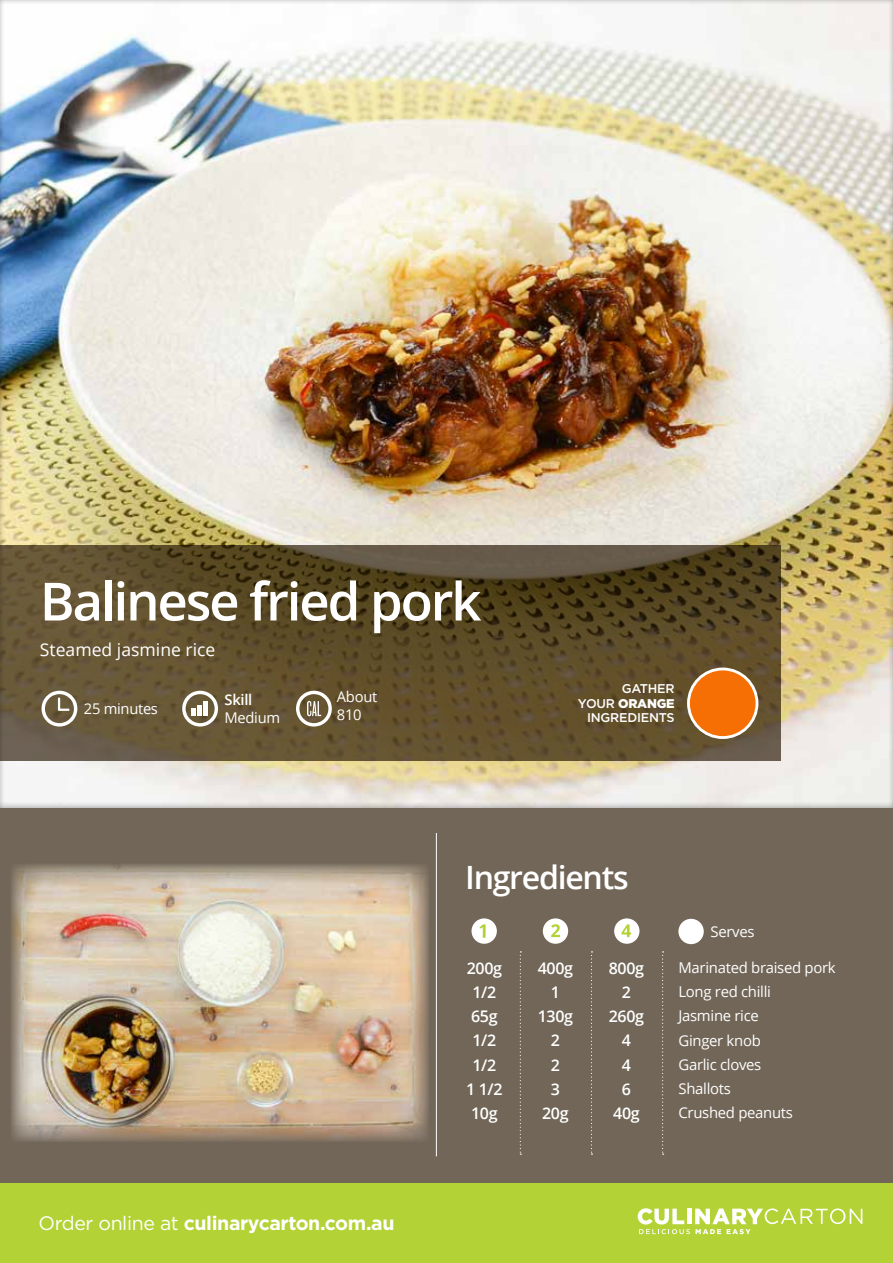
<style>
.page{position:relative;width:893px;height:1263px;background:#fff}
.page>*{position:absolute;margin:0;border:0;box-sizing:border-box;transform-origin:0 0}
.t1{font:600 52.65px "Open Sans";letter-spacing:-.04em;color:#fff}
.t2{font:600 32.1px "Open Sans";letter-spacing:-.04em;color:#fff}
.t3{font:700 19.5px "Gotham";letter-spacing:-.02em;color:#fff}
.t4{font:17.55px "Open Sans";color:#fff}
.t5{font:600 16.05px/24px "Open Sans";letter-spacing:-.02em;color:#fff;text-align:center}
.t6{font:14.85px/24px "Open Sans";letter-spacing:-.02em;color:#fff}
.t7{font:14.7px/17.7px "Open Sans";letter-spacing:-.02em;color:#fff}
.t8{font:600 14.7px "Open Sans";letter-spacing:-.02em;color:#fff}
.t9{font:500 12.6px/14.7px "Gotham";letter-spacing:-.02em;color:#fff;text-align:right}
.s1{font-weight:900}
.s2{font-weight:400}
</style>
<div class="page">
<div style="left:0;top:0;width:893px;height:863px;background:#000;opacity:.5"></div>
<div style="left:0;top:808px;width:893px;height:455px;background:#716658"></div>
<svg style="left:0;top:545px;width:781px;height:216px;background:#5d4e2d"></svg>
<div style="left:0;top:1183px;width:893px;height:80px;background:#b3d235"></div>
<svg style="left:638px;top:1208px;width:224px;height:26px"></svg>
<div style="left:471px;top:918px;width:26px;height:26px;background:#fff;border-radius:50%"></div>
<div style="left:543px;top:918px;width:25px;height:26px;background:#fff;border-radius:50%"></div>
<div style="left:614px;top:918px;width:25px;height:26px;background:#fff;border-radius:50%"></div>
<svg style="left:621px;top:924px;width:10px;height:13px"></svg>
<svg style="left:551px;top:924px;width:9px;height:13px"></svg>
<svg style="left:479px;top:924px;width:7px;height:14px"></svg>
<svg style="left:520px;top:951px;width:1px;height:204px"></svg>
<svg style="left:662px;top:951px;width:2px;height:204px"></svg>
<svg style="left:591px;top:951px;width:1px;height:204px"></svg>
<hr style="left:436px;top:833px;width:1px;height:323px;background:#fff">
<svg style="left:182px;top:691px;width:36px;height:35px"></svg>
<hr style="left:198px;top:705px;width:4px;height:11px;background:#fff">
<hr style="left:203px;top:701px;width:4px;height:15px;background:#fff">
<svg style="left:296px;top:691px;width:36px;height:35px"></svg>
<svg style="left:42px;top:691px;width:35px;height:35px"></svg>
<img style="left:11px;top:864px;width:418px;height:278px">
<div style="left:688px;top:669px;width:69px;height:68px;background:#f56f04;border-radius:50%"></div>
<div style="left:687px;top:667px;width:71px;height:72px;border:3px solid #fff;border-radius:50%"></div>
<div style="left:678px;top:919px;width:26px;height:25px;background:#fff;border-radius:50%"></div>
<h1 class="t1" style="left:40px;top:565px;width:443px">Balinese fried pork</h1>
<p class="t4" style="left:40px;top:637px;width:177px">Steamed jasmine rice</p>
<p class="t8" style="left:225px;top:690px;width:29px">Skill</p>
<p class="t7" style="left:225px;top:708px;width:57px">Medium</p>
<p class="t7" style="left:337px;top:687px;width:42px">About<br>810</p>
<p class="t7" style="left:84px;top:700px;width:76px">25 minutes</p>
<p class="t9" style="left:578px;top:681px;width:98px">GATHER<br>YOUR <span class="s1">ORANGE<br></span>INGREDIENTS</p>
<h3 class="t3" style="left:38px;top:1212px;width:357px"><span class="s2">Order online at</span> culinarycarton.com.au</h3>
<h2 class="t2" style="left:465px;top:855px;width:165px">Ingredients</h2>
<p class="t5" style="left:466px;top:956px;width:38px">200g<br>1/2<br>65g<br>1/2<br>1/2<br>1 1/2<br>10g</p>
<p class="t5" style="left:538px;top:956px;width:37px">400g<br>1<br>130g<br>2<br>2<br>3<br>20g</p>
<p class="t5" style="left:609px;top:956px;width:37px">800g<br>2<br>260g<br>4<br>4<br>6<br>40g</p>
<p class="t6" style="left:710px;top:919px;width:46px">Serves</p>
<p class="t6" style="left:678px;top:955px;width:159px">Marinated braised pork<br>Long red chilli<br>Jasmine rice<br>Ginger knob<br>Garlic cloves<br>Shallots<br>Crushed peanuts</p>
</div>
